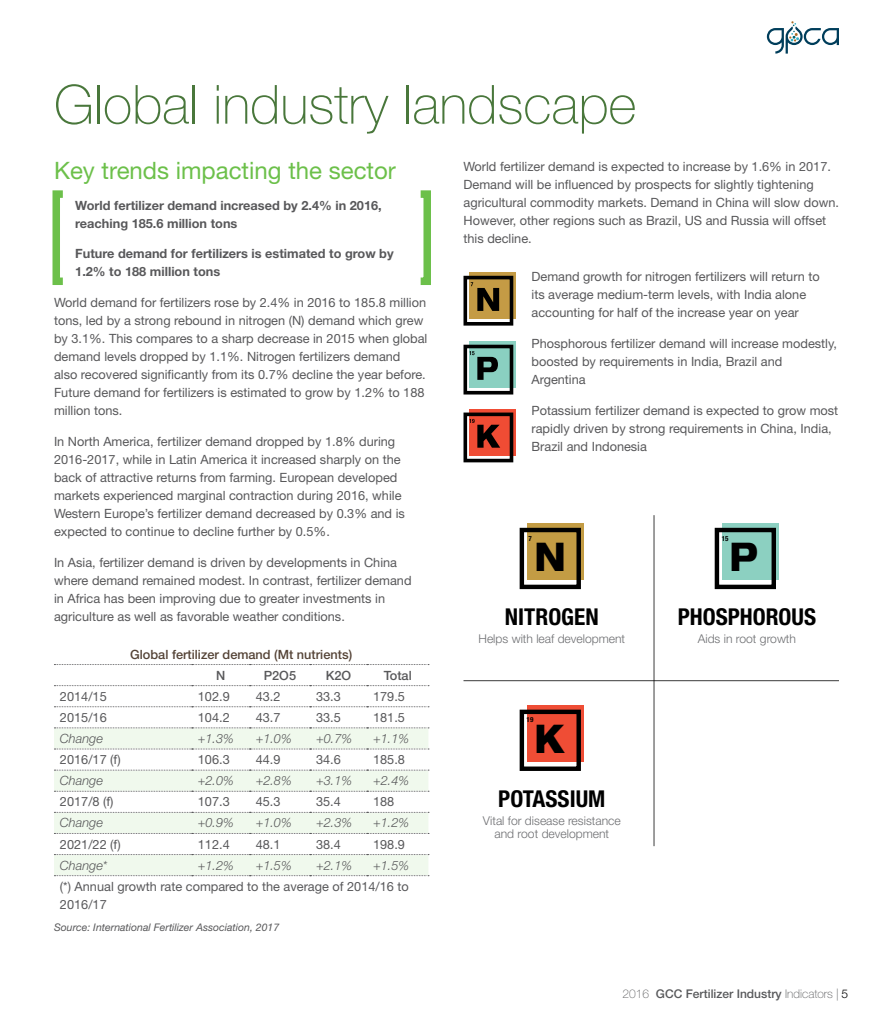
<style>
.page{position:relative;width:893px;height:1021px;background:#fff}
.page>*{position:absolute;margin:0;border:0;box-sizing:border-box;transform-origin:0 0}
.t1{font:100 54px "Helvetica Neue LT Std";color:#49773b}
.t2{font:800 expanded 39.6px "Helvetica Neue LT Std";color:#000;scale:.81 1}
.t3{font:24px "Helvetica Neue LT Std";color:#6cc04a}
.t4{font:700 condensed 23.25px "Helvetica Neue LT Std";color:#000}
.t5{font:12.75px/18px "Helvetica Neue LT Std";color:#58585a}
.t6{font:700 12.75px/18px "Helvetica Neue LT Std";color:#58585a}
.t7{font:italic 300 12.75px "Helvetica Neue LT Std";color:#58585a}
.t8{font:500 12.75px "Helvetica Neue LT Std";color:#544336}
.t9{font:500 12.75px "Helvetica Neue LT Std";color:#58585a}
.t10{font:300 12.15px/13.4px "Helvetica Neue LT Std";color:#6d6e71;text-align:center}
.t11{font:500 12px "Helvetica Neue LT Std";color:#58595b}
.t12{font:italic 10.5px "Helvetica Neue LT Std";color:#58585a}
.t13{font:700 condensed 7.05px "Helvetica Neue LT Std";color:#000}
.s1{font-weight:100}
.s2{font-weight:300;color:#000}
</style>
<div class="page">
<svg style="left:54px;top:728px;width:374px;height:147px;fill:#f0f9ed"></svg>
<svg style="left:54px;top:664px;width:375px;height:1px"></svg>
<svg style="left:54px;top:685px;width:375px;height:1px"></svg>
<svg style="left:54px;top:706px;width:375px;height:1px"></svg>
<svg style="left:54px;top:727px;width:375px;height:1px"></svg>
<svg style="left:54px;top:748px;width:375px;height:1px"></svg>
<svg style="left:54px;top:769px;width:375px;height:1px"></svg>
<svg style="left:54px;top:790px;width:375px;height:1px"></svg>
<svg style="left:54px;top:812px;width:375px;height:1px"></svg>
<svg style="left:54px;top:833px;width:375px;height:1px"></svg>
<svg style="left:54px;top:854px;width:375px;height:1px"></svg>
<svg style="left:54px;top:875px;width:375px;height:1px"></svg>
<div style="left:527px;top:523px;width:57px;height:57px;background:#c39c44"></div>
<div style="left:520px;top:528px;width:61px;height:61px;border:4px solid #000"></div>
<div style="left:527px;top:705px;width:57px;height:57px;background:#ef4d35"></div>
<div style="left:520px;top:709px;width:61px;height:62px;border:4px solid #000"></div>
<div style="left:722px;top:523px;width:57px;height:57px;background:#8cd0c1"></div>
<div style="left:715px;top:528px;width:61px;height:61px;border:4px solid #000"></div>
<hr style="left:653px;top:515px;width:2px;height:331px;background:#000">
<hr style="left:463px;top:680px;width:376px;height:1px;background:#000">
<div style="left:52px;top:190px;width:15px;height:95px;border:8px solid #6cc04a"></div>
<div style="left:417px;top:190px;width:14px;height:95px;border:8px solid #6cc04a"></div>
<div style="left:470px;top:341px;width:46px;height:46px;background:#8ad0c1"></div>
<div style="left:463px;top:345px;width:50px;height:49px;border:4px solid #000"></div>
<svg style="left:469px;top:351px;width:29px;height:29px"></svg>
<div style="left:470px;top:409px;width:46px;height:46px;background:#f04c34"></div>
<div style="left:463px;top:412px;width:50px;height:50px;border:4px solid #000"></div>
<svg style="left:469px;top:419px;width:31px;height:28px"></svg>
<div style="left:470px;top:272px;width:46px;height:46px;background:#c49b45"></div>
<div style="left:463px;top:276px;width:50px;height:49px;border:4px solid #000"></div>
<svg style="left:471px;top:282px;width:28px;height:29px"></svg>
<svg style="left:767px;top:21px;width:72px;height:33px"></svg>
<h1 class="t1" style="left:54px;top:74px;width:584px">Global industry landscape</h1>
<h3 class="t3" style="left:54px;top:156px;width:343px">Key trends impacting the sector</h3>
<p class="t6" style="left:75px;top:196px;width:308px">World fertilizer demand increased by 2.4% in 2016, reaching 185.6 million tons</p>
<p class="t6" style="left:75px;top:244px;width:320px">Future demand for fertilizers is estimated to grow by<br>1.2% to 188 million tons</p>
<p class="t5" style="left:54px;top:293px;width:375px">World demand for fertilizers rose by 2.4% in 2016 to 185.8 million tons, led by a strong rebound in nitrogen (N) demand which grew by 3.1%. This compares to a sharp decrease in 2015 when global demand levels dropped by 1.1%. Nitrogen fertilizers demand<br>also recovered significantly from its 0.7% decline the year before.<br>Future demand for fertilizers is estimated to grow by 1.2% to 188 million tons.</p>
<p class="t5" style="left:54px;top:432px;width:352px">In North America, fertilizer demand dropped by 1.8% during 2016-2017, while in Latin America it increased sharply on the back of attractive returns from farming. European developed markets experienced marginal contraction during 2016, while Western Europe’s fertilizer demand decreased by 0.3% and is expected to continue to decline further by 0.5%.</p>
<p class="t5" style="left:54px;top:553px;width:359px">In Asia, fertilizer demand is driven by developments in China where demand remained modest. In contrast, fertilizer demand in Africa has been improving due to greater investments in agriculture as well as favorable weather conditions.</p>
<p class="t8" style="left:130px;top:646px;width:224px">Global fertilizer demand (Mt nutrients)</p>
<p class="t9" style="left:216px;top:667px;width:11px">N</p>
<p class="t9" style="left:264px;top:667px;width:34px">P2O5</p>
<p class="t9" style="left:326px;top:667px;width:27px">K2O</p>
<p class="t9" style="left:384px;top:667px;width:30px">Total</p>
<p class="t5" style="left:60px;top:687px;width:48px">2014/15</p>
<p class="t5" style="left:198px;top:687px;width:33px">102.9</p>
<p class="t5" style="left:256px;top:687px;width:26px">43.2</p>
<p class="t5" style="left:316px;top:687px;width:26px">33.3</p>
<p class="t5" style="left:373px;top:687px;width:33px">179.5</p>
<p class="t5" style="left:60px;top:708px;width:48px">2015/16</p>
<p class="t5" style="left:198px;top:708px;width:33px">104.2</p>
<p class="t5" style="left:256px;top:708px;width:26px">43.7</p>
<p class="t5" style="left:316px;top:708px;width:26px">33.5</p>
<p class="t5" style="left:373px;top:708px;width:33px">181.5</p>
<p class="t7" style="left:60px;top:730px;width:44px">Change</p>
<p class="t7" style="left:198px;top:730px;width:37px">+1.3%</p>
<p class="t7" style="left:256px;top:730px;width:37px">+1.0%</p>
<p class="t7" style="left:316px;top:730px;width:37px">+0.7%</p>
<p class="t7" style="left:373px;top:730px;width:37px">+1.1%</p>
<p class="t5" style="left:60px;top:750px;width:62px">2016/17 (f)</p>
<p class="t5" style="left:198px;top:750px;width:33px">106.3</p>
<p class="t5" style="left:256px;top:750px;width:26px">44.9</p>
<p class="t5" style="left:316px;top:750px;width:26px">34.6</p>
<p class="t5" style="left:373px;top:750px;width:33px">185.8</p>
<p class="t7" style="left:60px;top:773px;width:44px">Change</p>
<p class="t7" style="left:198px;top:773px;width:37px">+2.0%</p>
<p class="t7" style="left:256px;top:773px;width:37px">+2.8%</p>
<p class="t7" style="left:316px;top:773px;width:37px">+3.1%</p>
<p class="t7" style="left:373px;top:773px;width:37px">+2.4%</p>
<p class="t5" style="left:60px;top:792px;width:55px">2017/8 (f)</p>
<p class="t5" style="left:198px;top:792px;width:33px">107.3</p>
<p class="t5" style="left:256px;top:792px;width:26px">45.3</p>
<p class="t5" style="left:316px;top:792px;width:26px">35.4</p>
<p class="t5" style="left:373px;top:792px;width:23px">188</p>
<p class="t7" style="left:60px;top:815px;width:44px">Change</p>
<p class="t7" style="left:198px;top:815px;width:37px">+0.9%</p>
<p class="t7" style="left:256px;top:815px;width:37px">+1.0%</p>
<p class="t7" style="left:316px;top:815px;width:37px">+2.3%</p>
<p class="t7" style="left:373px;top:815px;width:37px">+1.2%</p>
<p class="t5" style="left:60px;top:834px;width:62px">2021/22 (f)</p>
<p class="t5" style="left:198px;top:834px;width:33px">112.4</p>
<p class="t5" style="left:256px;top:834px;width:26px">48.1</p>
<p class="t5" style="left:316px;top:834px;width:26px">38.4</p>
<p class="t5" style="left:373px;top:834px;width:33px">198.9</p>
<p class="t7" style="left:60px;top:857px;width:49px">Change*</p>
<p class="t7" style="left:198px;top:857px;width:37px">+1.2%</p>
<p class="t7" style="left:256px;top:857px;width:37px">+1.5%</p>
<p class="t7" style="left:316px;top:857px;width:37px">+2.1%</p>
<p class="t7" style="left:373px;top:857px;width:37px">+1.5%</p>
<p class="t5" style="left:60px;top:877px;width:350px">(*) Annual growth rate compared to the average of 2014/16 to<br>2016/17</p>
<p class="t12" style="left:54px;top:920px;width:227px">Source: International Fertilizer Association, 2017</p>
<p class="t5" style="left:463px;top:157px;width:377px">World fertilizer demand is expected to increase by 1.6% in 2017.<br>Demand will be influenced by prospects for slightly tightening agricultural commodity markets. Demand in China will slow down.<br>However, other regions such as Brazil, US and Russia will offset this decline.</p>
<p class="t5" style="left:531px;top:268px;width:290px">Demand growth for nitrogen fertilizers will return to its average medium-term levels, with India alone accounting for half of the increase year on year</p>
<p class="t5" style="left:531px;top:334px;width:307px">Phosphorous fertilizer demand will increase modestly, boosted by requirements in India, Brazil and<br>Argentina</p>
<p class="t5" style="left:531px;top:401px;width:308px">Potassium fertilizer demand is expected to grow most rapidly driven by strong requirements in China, India,<br>Brazil and Indonesia</p>
<p class="t13" style="left:528px;top:534px;width:5px">7</p>
<h2 class="t2" style="left:534px;top:531px;width:40px">N</h2>
<h3 class="t4" style="left:505px;top:602px;width:95px">NITROGEN</h3>
<p class="t10" style="left:478px;top:631px;width:148px">Helps with leaf development</p>
<p class="t13" style="left:527px;top:715px;width:8px">19</p>
<h2 class="t2" style="left:534px;top:713px;width:38px">K</h2>
<h3 class="t4" style="left:498px;top:784px;width:109px">POTASSIUM</h3>
<p class="t10" style="left:483px;top:813px;width:139px">Vital for disease resistance and root development</p>
<p class="t13" style="left:722px;top:534px;width:8px">15</p>
<h2 class="t2" style="left:729px;top:531px;width:37px">P</h2>
<h3 class="t4" style="left:678px;top:602px;width:140px">PHOSPHOROUS</h3>
<p class="t10" style="left:698px;top:631px;width:100px">Aids in root growth</p>
<p class="t11" style="left:623px;top:986px;width:227px"><span class="s1">2016</span> GCC Fertilizer Industry <span class="s1">Indicators |</span> <span class="s2">5</span></p>
</div>
